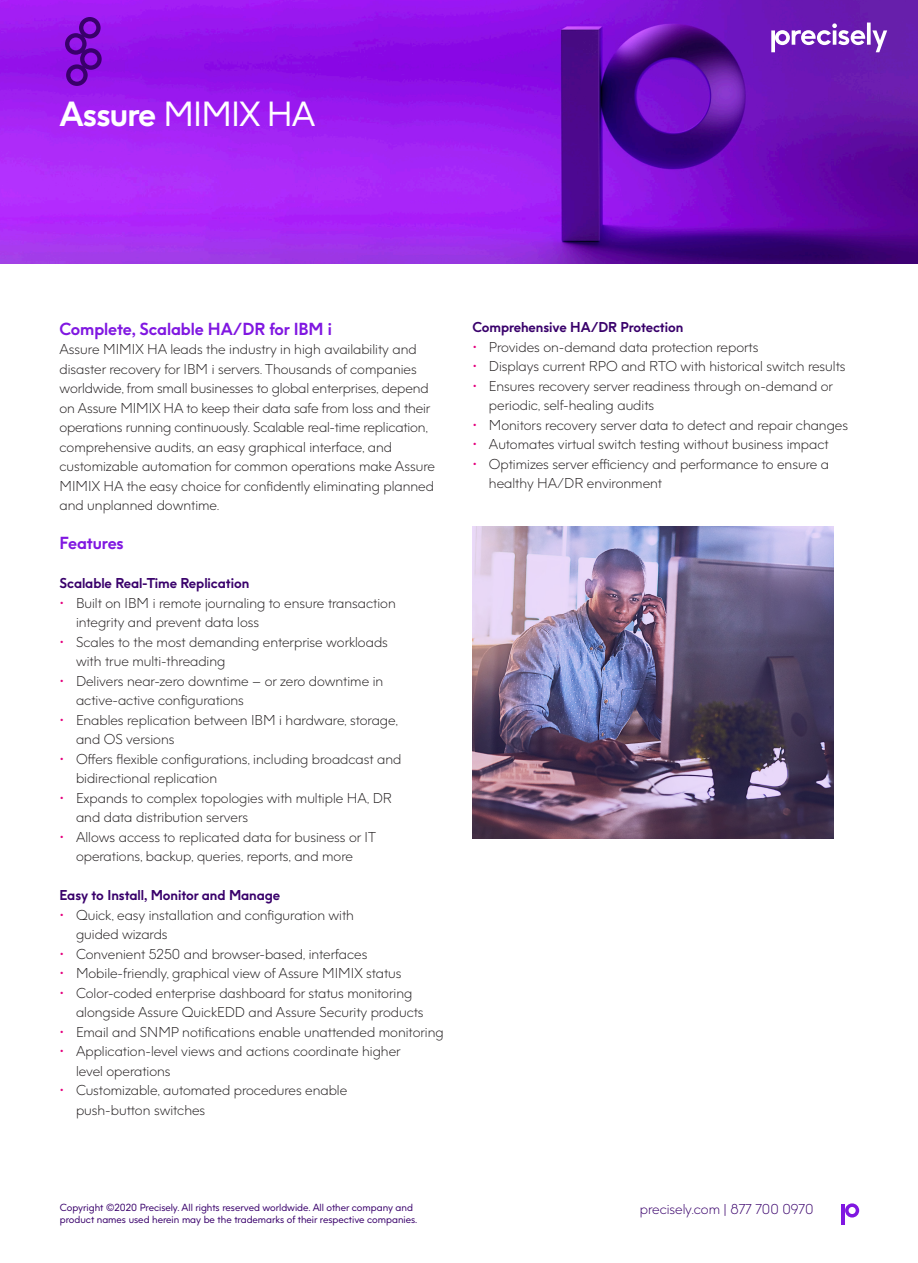
<style>
.page{position:relative;width:918px;height:1263px;background:#fff}
.page>*{position:absolute;margin:0;border:0;box-sizing:border-box;transform-origin:0 0}
.Paragraph_Style_1{font:33px "Precisely";letter-spacing:-.025em;color:#fff}
.t1{font:700 16.5px "Precisely";letter-spacing:-.005em;color:#8017e1}
.t2{font:300 13.5px/19.5px "Precisely";color:#231f20}
.t3{font:700 13.5px "Precisely";letter-spacing:-.005em;color:#39006b}
.t4{font:300 13.5px "Precisely";color:#39006b}
.t5{font:9.75px "Precisely";color:#39006b}
.s1{font-weight:700}
.s2{color:#e5007e}
</style>
<div class="page">
<img style="left:472px;top:526px;width:362px;height:312px">
<img style="left:0;top:0;width:918px;height:264px">
<svg style="left:771px;top:23px;width:116px;height:29px"></svg>
<svg style="left:845px;top:1203px;width:14px;height:14px"></svg>
<hr style="left:842px;top:1204px;width:3px;height:20px;background:#8017e1">
<svg style="left:65px;top:17px;width:37px;height:69px;background:#740dbc"></svg>
<p class="Paragraph_Style_1" style="left:60px;top:93px;width:258px"><span class="s1">Assure</span> MIMIX HA</p>
<p class="t1" style="left:60px;top:318px;width:274px">Complete, Scalable HA/DR for IBM i</p>
<p class="t2" style="left:60px;top:340px;width:377px">Assure MIMIX HA leads the industry in high availability and disaster recovery for IBM i servers. Thousands of companies worldwide, from small businesses to global enterprises, depend on Assure MIMIX HA to keep their data safe from loss and their operations running continuously. Scalable real-time replication, comprehensive audits, an easy graphical interface, and customizable automation for common operations make Assure MIMIX HA the easy choice for confidently eliminating planned and unplanned downtime.</p>
<p class="t1" style="left:60px;top:533px;width:66px">Features</p>
<p class="t3" style="left:60px;top:575px;width:191px">Scalable Real-Time Replication</p>
<p class="t2" style="left:76px;top:593px;width:321px;text-indent:-16px"><span class="s2">•</span> Built on IBM i remote journaling to ensure transaction integrity and prevent data loss</p>
<p class="t2" style="left:76px;top:632px;width:313px;text-indent:-16px"><span class="s2">•</span> Scales to the most demanding enterprise workloads with true multi-threading</p>
<p class="t2" style="left:76px;top:671px;width:309px;text-indent:-16px"><span class="s2">•</span> Delivers near-zero downtime – or zero downtime in active-active configurations</p>
<p class="t2" style="left:76px;top:710px;width:324px;text-indent:-16px"><span class="s2">•</span> Enables replication between IBM i hardware, storage, and OS versions</p>
<p class="t2" style="left:76px;top:749px;width:327px;text-indent:-16px"><span class="s2">•</span> Offers flexible configurations, including broadcast and bidirectional replication</p>
<p class="t2" style="left:76px;top:788px;width:317px;text-indent:-16px"><span class="s2">•</span> Expands to complex topologies with multiple HA, DR and data distribution servers</p>
<p class="t2" style="left:60px;top:827px;width:318px;text-align:center"><span class="s2">•</span> Allows access to replicated data for business or IT operations, backup, queries, reports, and more</p>
<p class="t3" style="left:60px;top:887px;width:222px">Easy to Install, Monitor and Manage</p>
<p class="t2" style="left:76px;top:905px;width:279px;text-indent:-16px"><span class="s2">•</span> Quick, easy installation and configuration with guided wizards</p>
<p class="t2" style="left:60px;top:944px;width:309px"><span class="s2">•</span> Convenient 5250 and browser-based, interfaces</p>
<p class="t2" style="left:60px;top:964px;width:343px"><span class="s2">•</span> Mobile-friendly, graphical view of Assure MIMIX status</p>
<p class="t2" style="left:76px;top:983px;width:349px;text-indent:-16px"><span class="s2">•</span> Color-coded enterprise dashboard for status monitoring alongside Assure QuickEDD and Assure Security products</p>
<p class="t2" style="left:60px;top:1022px;width:386px"><span class="s2">•</span> Email and SNMP notifications enable unattended monitoring</p>
<p class="t2" style="left:76px;top:1042px;width:326px;text-indent:-16px"><span class="s2">•</span> Application-level views and actions coordinate higher level operations</p>
<p class="t2" style="left:76px;top:1081px;width:273px;text-indent:-16px"><span class="s2">•</span> Customizable, automated procedures enable push-button switches</p>
<p class="t3" style="left:472px;top:319px;width:212px">Comprehensive HA/DR Protection</p>
<p class="t2" style="left:472px;top:337px;width:288px"><span class="s2">•</span> Provides on-demand data protection reports</p>
<p class="t2" style="left:472px;top:357px;width:375px"><span class="s2">•</span> Displays current RPO and RTO with historical switch results</p>
<p class="t2" style="left:489px;top:376px;width:346px;text-indent:-16px"><span class="s2">•</span> Ensures recovery server readiness through on-demand or periodic, self-healing audits</p>
<p class="t2" style="left:472px;top:415px;width:377px"><span class="s2">•</span> Monitors recovery server data to detect and repair changes</p>
<p class="t2" style="left:472px;top:435px;width:358px"><span class="s2">•</span> Automates virtual switch testing without business impact</p>
<p class="t2" style="left:489px;top:454px;width:342px;text-indent:-16px"><span class="s2">•</span> Optimizes server efficiency and performance to ensure a healthy HA/DR environment</p>
<p class="t5" style="left:60px;top:1201px;width:355px">Copyright ©2020 Precisely. All rights reserved worldwide. All other company and</p>
<p class="t4" style="left:640px;top:1201px;width:175px">precisely.com | 877 700 0970</p>
<p class="t5" style="left:60px;top:1213px;width:359px">product names used herein may be the trademarks of their respective companies.</p>
</div>
